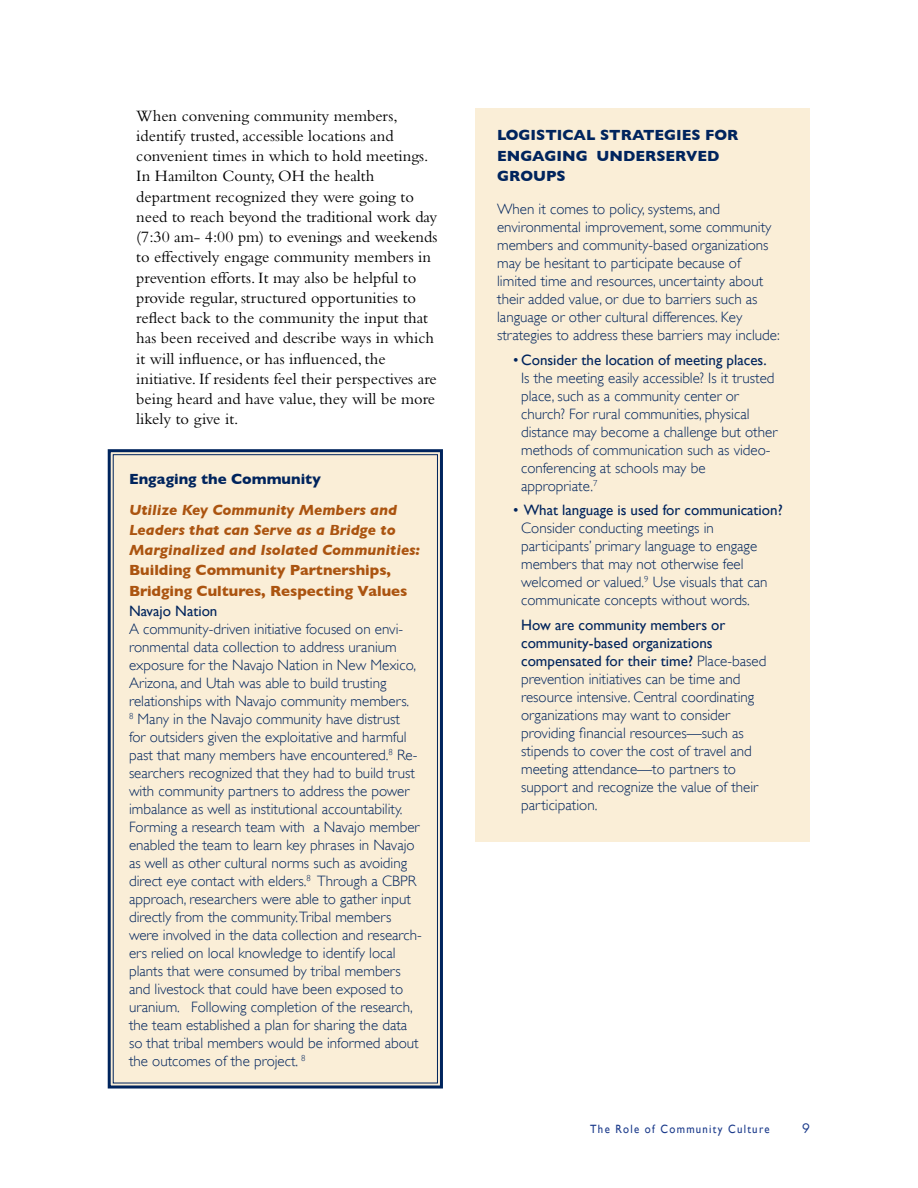
<style>
.page{position:relative;width:918px;height:1188px;background:#fff}
.page>*{position:absolute;margin:0;border:0;box-sizing:border-box;transform-origin:0 0}
.t1{font:16.5px/20.2px "Bembo";color:#000}
.t2{font:300 15px/18px "Gill Sans";color:#00245d}
.t3{font:italic 700 15px/20.2px "Gill Sans";color:#ab5410}
.t4{font:700 15px/20.2px "Gill Sans";color:#00245d}
.t5{font:700 15px/20.2px "Gill Sans";color:#ab5410}
.t6{font:15px "Gill Sans";color:#00245d}
.t7{font:12.75px "Futura";color:#19398a}
.t8{font:12px "Gill Sans";letter-spacing:.12em;color:#19398a;scale:.9 1}
.s1{font-weight:400}
</style>
<div class="page">
<div style="left:107px;top:449px;width:336px;height:640px;background:#faeed7"></div>
<div style="left:476px;top:108px;width:334px;height:733px;background:#faeed7"></div>
<p class="t1" style="left:136px;top:105px;width:303px">When convening community members, identify trusted, accessible locations and convenient times in which to hold meetings.<br>In Hamilton County, OH the health department recognized they were going to need to reach beyond the traditional work day (7:30 am- 4:00 pm) to evenings and weekends to effectively engage community members in prevention efforts. It may also be helpful to provide regular, structured opportunities to reflect back to the community the input that has been received and describe ways in which it will influence, or has influenced, the initiative. If residents feel their perspectives are being heard and have value, they will be more likely to give it.</p>
<p class="t4" style="left:129px;top:468px;width:194px">Engaging the Community</p>
<p class="t3" style="left:129px;top:499px;width:293px">Utilize Key Community Members and<br>Leaders that can Serve as a Bridge to<br>Marginalized and Isolated Communities:</p>
<p class="t5" style="left:129px;top:560px;width:280px">Building Community Partnerships,<br>Bridging Cultures, Respecting Values</p>
<p class="t6" style="left:129px;top:602px;width:90px">Navajo Nation</p>
<p class="t2" style="left:129px;top:620px;width:294px">A community-driven initiative focused on envi&shy;ronmental data collection to address uranium exposure for the Navajo Nation in New Mexico, Arizona, and Utah was able to build trusting relationships with Navajo community members.<br><sup>8</sup> Many in the Navajo community have distrust<br>for outsiders given the exploitative and harmful past that many members have encountered.<sup>8</sup> Re&shy;searchers recognized that they had to build trust with community partners to address the power imbalance as well as institutional accountability.<br>Forming a research team with a Navajo member enabled the team to learn key phrases in Navajo as well as other cultural norms such as avoiding direct eye contact with elders.<sup>8</sup> Through a CBPR approach, researchers were able to gather input directly from the community.Tribal members were involved in the data collection and research&shy;ers relied on local knowledge to identify local plants that were consumed by tribal members and livestock that could have been exposed to uranium. Following completion of the research, the team established a plan for sharing the data so that tribal members would be informed about the outcomes of the project. <sup>8</sup></p>
<p class="t4" style="left:497px;top:125px;width:243px;text-indent:77px">al Strategi es for engagi ng underserved groups</p>
<p class="t2" style="left:497px;top:200px;width:284px">When it comes to policy, systems, and environmental improvement, some community members and community-based organizations may be hesitant to participate because of limited time and resources, uncertainty about their added value, or due to barriers such as language or other cultural differences. Key strategies to address these barriers may include:</p>
<p class="t2" style="left:521px;top:351px;width:258px;text-indent:-9px">•<span class="s1">Consider the location of meeting places.<br></span>Is the meeting easily accessible? Is it trusted place, such as a community center or church? For rural communities, physical distance may become a challenge but other methods of communication such as video&shy;conferencing at schools may be appropriate.<sup>7</sup></p>
<p class="t2" style="left:521px;top:501px;width:263px;text-indent:-9px">• <span class="s1">What language is used for communication?<br></span>Consider conducting meetings in participants’ primary language to engage members that may not otherwise feel welcomed or valued.<sup>9</sup> Use visuals that can communicate concepts without words.</p>
<p class="t2" style="left:521px;top:616px;width:247px"><span class="s1">How are community members or community-based organizations compensated for their time?</span> Place-based prevention initiatives can be time and resource intensive. Central coordinating organizations may want to consider providing financial resources—such as stipends to cover the cost of travel and meeting attendance—to partners to support and recognize the value of their participation.</p>
<p class="t4" style="left:497px;top:125px;width:59px">Logi stic</p>
<p class="t8" style="left:590px;top:1122px;width:201px">The Role of Community Culture</p>
<p class="t7" style="left:802px;top:1121px;width:9px">9</p>
</div>
